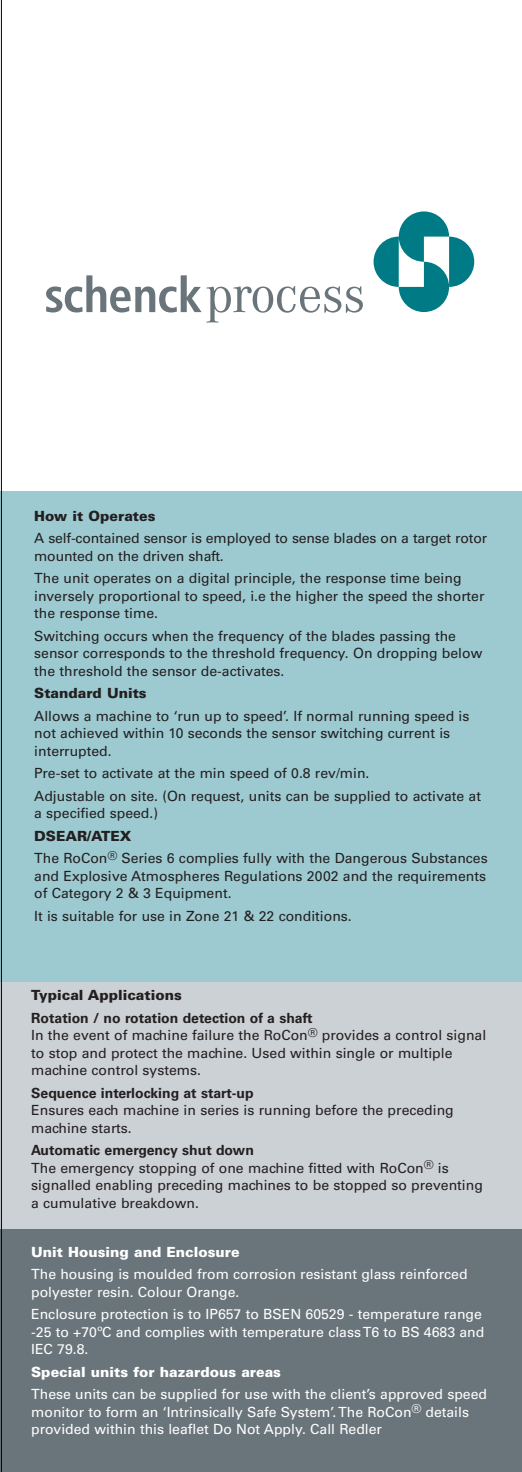
<style>
.page{position:relative;width:522px;height:1472px;background:#fff}
.page>*{position:absolute;margin:0;border:0;box-sizing:border-box;transform-origin:0 0}
.t1{font:14px/17.5px "Univers";color:#231f20}
.t2{font:14px/17.5px "Univers";color:#fff}
.t3{font:900 14px "Univers";color:#fff}
.t4{font:900 14px "Univers";color:#231f20}
.t5{font:700 14px "Univers";color:#231f20}
.s1{font-weight:900}
.s2{font-weight:700}
</style>
<div class="page">
<div style="left:0;top:491px;width:522px;height:491px;background:#9dcad1"></div>
<div style="left:0;top:1228px;width:522px;height:244px;background:#6a757b"></div>
<div style="left:0;top:982px;width:522px;height:246px;background:#ccd1d5"></div>
<hr style="left:1px;top:0;width:1px;height:1472px;background:#000">
<svg style="left:46px;top:275px;width:317px;height:48px"></svg>
<svg style="left:373px;top:211px;width:101px;height:101px"></svg>
<p class="t4" style="left:34px;top:511px;width:123px">How it Operates</p>
<p class="t1" style="left:34px;top:531px;width:454px">A self-contained sensor is employed to sense blades on a target rotor mounted on the driven shaft.</p>
<p class="t1" style="left:34px;top:571px;width:451px">The unit operates on a digital principle, the response time being inversely proportional to speed, i.e the higher the speed the shorter the response time.</p>
<p class="t1" style="left:34px;top:628px;width:449px">Switching occurs when the frequency of the blades passing the sensor corresponds to the threshold frequency. On dropping below the threshold the sensor de-activates.</p>
<p class="t4" style="left:34px;top:688px;width:114px">Standard Units</p>
<p class="t1" style="left:34px;top:708px;width:436px">Allows a machine to ‘run up to speed’. If normal running speed is not achieved within 10 seconds the sensor switching current is interrupted.</p>
<p class="t1" style="left:34px;top:763px;width:448px;line-height:22.4px">Pre-set to activate at the min speed of 0.8 rev/min.<br>Adjustable on site. (On request, units can be supplied to activate at</p>
<p class="t1" style="left:34px;top:806px;width:125px">a specified speed.)</p>
<p class="t1" style="left:34px;top:826px;width:455px;line-height:22.4px"><span class="s1">DSEAR/ATEX<br></span>The RoCon<sup>®</sup> Series 6 complies fully with the Dangerous Substances</p>
<p class="t1" style="left:34px;top:868px;width:453px">and Explosive Atmospheres Regulations 2002 and the requirements of Category 2 &amp; 3 Equipment.</p>
<p class="t1" style="left:34px;top:908px;width:319px">It is suitable for use in Zone 21 &amp; 22 conditions.</p>
<p class="t4" style="left:31px;top:990px;width:152px">Typical Applications</p>
<p class="t1" style="left:31px;top:1010px;width:456px"><span class="s2">Rotation / no rotation detection of a shaft<br></span>In the event of machine failure the RoCon<sup>®</sup> provides a control signal to stop and protect the machine. Used within single or multiple machine control systems.</p>
<p class="t5" style="left:31px;top:1087px;width:224px">Sequence interlocking at start-up</p>
<p class="t1" style="left:31px;top:1103px;width:424px">Ensures each machine in series is running before the preceding machine starts.</p>
<p class="t1" style="left:31px;top:1143px;width:453px"><span class="s2">Automatic emergency shut down<br></span>The emergency stopping of one machine fitted with RoCon<sup>®</sup> is signalled enabling preceding machines to be stopped so preventing a cumulative breakdown.</p>
<p class="t3" style="left:31px;top:1246px;width:210px">Unit Housing and Enclosure</p>
<p class="t2" style="left:31px;top:1267px;width:438px">The housing is moulded from corrosion resistant glass reinforced polyester resin. Colour Orange.</p>
<p class="t2" style="left:31px;top:1307px;width:454px">Enclosure protection is to IP657 to BSEN 60529 - temperature range -25 to +70ºC and complies with temperature class T6 to BS 4683 and<br>IEC 79.8.</p>
<p class="t3" style="left:31px;top:1366px;width:251px">Special units for hazardous areas</p>
<p class="t2" style="left:31px;top:1386px;width:457px">These units can be supplied for use with the client’s approved speed monitor to form an ‘Intrinsically Safe System’. The RoCon<sup>®</sup> details provided within this leaflet Do Not Apply. Call Redler</p>
</div>
